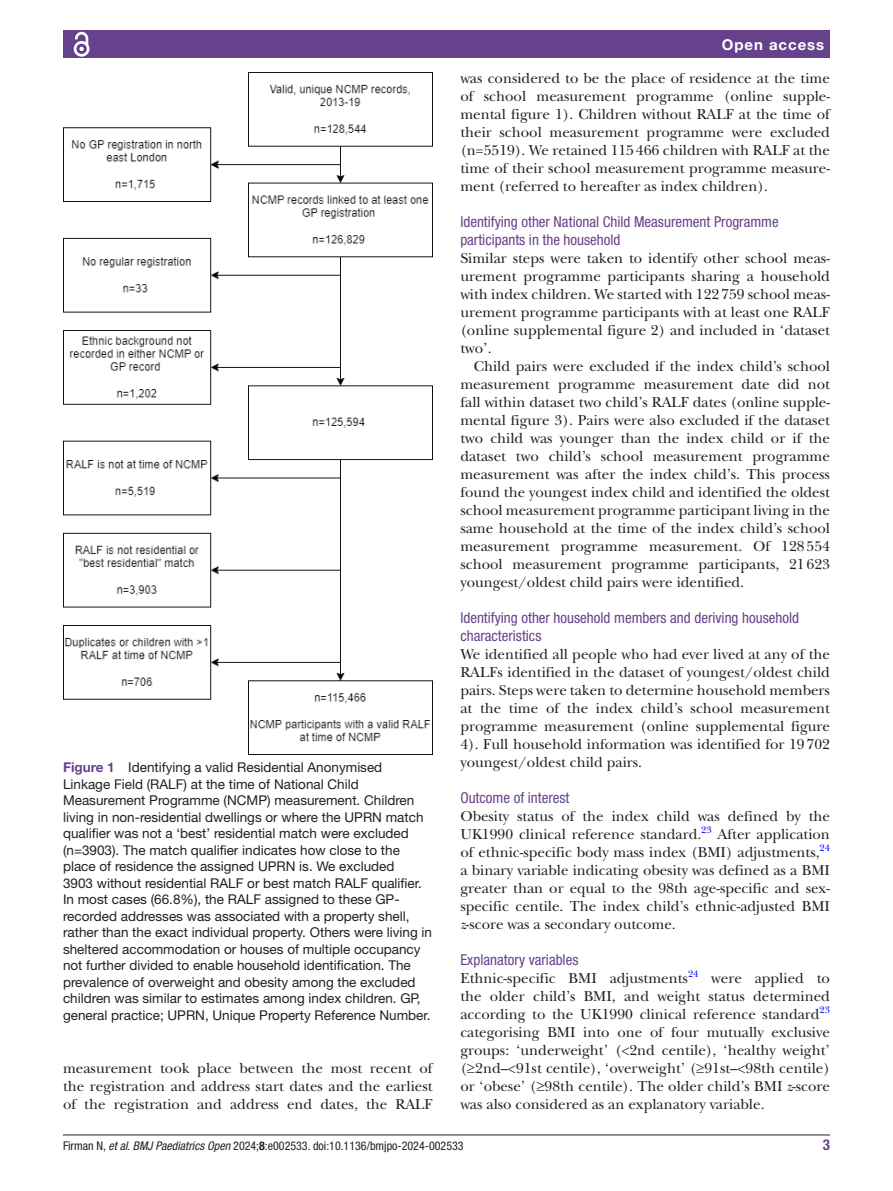
<style>
.page{position:relative;width:893px;height:1191px;background:#fff}
.page>*{position:absolute;margin:0;border:0;box-sizing:border-box;transform-origin:0 0}
.t1{font:15px/18px "New Baskerville";color:#231f20;text-align:justify}
.t2{font:condensed 15px/18px "Helvetica Neue LT Std";color:#66428c}
.t3{font:700 15px "Helvetica Neue LT Std";letter-spacing:.065em;color:#fff}
.t4{font:700 condensed 15px "Helvetica Neue LT Std";color:#66428c}
.t5{font:13.5px/16.5px "Helvetica Neue LT Std";color:#231f20}
.t6{font:condensed 12px "Helvetica Neue LT Std";color:#231f20}
.t7{font:9.9px "New Baskerville";color:#00f}
.s1{font-weight:700;color:#66428c}
.s2{font-style:italic}
.s3{font-weight:700}
</style>
<div class="page">
<hr style="left:63px;top:1134px;width:767px;height:1px;background:#231f20">
<div style="left:63px;top:31px;width:767px;height:27px;background:#66428c"></div>
<svg style="left:73px;top:31px;width:17px;height:26px"></svg>
<img style="left:63px;top:73px;width:370px;height:681px">
<p class="t5" style="left:63px;top:759px;width:371px"><span class="s1">Figure 1</span> Identifying a valid Residential Anonymised Linkage Field (RALF) at the time of National Child Measurement Programme (NCMP) measurement. Children living in non-residential dwellings or where the UPRN match qualifier was not a ‘best’ residential match were excluded (n=3903). The match qualifier indicates how close to the place of residence the assigned UPRN is. We excluded<br>3903 without residential RALF or best match RALF qualifier.<br>In most cases (66.8%), the RALF assigned to these GP&shy;recorded addresses was associated with a property shell, rather than the exact individual property. Others were living in sheltered accommodation or houses of multiple occupancy not further divided to enable household identification. The prevalence of overweight and obesity among the excluded children was similar to estimates among index children. GP, general practice; UPRN, Unique Property Reference Number.</p>
<p class="t1" style="left:63px;top:1059px;width:371px">measurement took place between the most recent of the registration and address start dates and the earliest of the registration and address end dates, the RALF</p>
<p class="t3" style="left:722px;top:35px;width:104px">Open access</p>
<p class="t1" style="left:460px;top:69px;width:371px">was considered to be the place of residence at the time of school measurement programme (online supple&shy;mental figure 1). Children without RALF at the time of their school measurement programme were excluded (n=5519). We retained 115466 children with RALF at the time of their school measurement programme measure&shy;ment (referred to hereafter as index children).</p>
<p class="t2" style="left:460px;top:213px;width:320px">Identifying other National Child Measurement Programme participants in the household</p>
<p class="t1" style="left:460px;top:249px;width:371px">Similar steps were taken to identify other school meas&shy;urement programme participants sharing a household with index children. We started with 122759 school meas&shy;urement programme participants with at least one RALF (online supplemental figure 2) and included in ‘dataset two’.</p>
<p class="t1" style="left:460px;top:357px;width:371px;text-indent:14px">Child pairs were excluded if the index child’s school measurement programme measurement date did not fall within dataset two child’s RALF dates (online supple&shy;mental figure 3). Pairs were also excluded if the dataset two child was younger than the index child or if the dataset two child’s school measurement programme measurement was after the index child’s. This process found the youngest index child and identified the oldest school measurement programme participant living in the same household at the time of the index child’s school measurement programme measurement. Of 128554 school measurement programme participants, 21623 youngest/oldest child pairs were identified.</p>
<p class="t2" style="left:460px;top:609px;width:340px">Identifying other household members and deriving household characteristics</p>
<p class="t1" style="left:460px;top:645px;width:371px">We identified all people who had ever lived at any of the RALFs identified in the dataset of youngest/oldest child pairs. Steps were taken to determine household members at the time of the index child’s school measurement programme measurement (online supplemental figure 4). Full household information was identified for 19702 youngest/oldest child pairs.</p>
<p class="t2" style="left:460px;top:789px;width:111px">Outcome of interest</p>
<p class="t1" style="left:460px;top:807px;width:371px">Obesity status of the index child was defined by the<br>UK1990 clinical reference standard.</p>
<p class="t7" style="left:701px;top:823px;width:12px">23</p>
<p class="t1" style="left:460px;top:825px;width:371px;text-indent:257px">After application of ethnic-specific body mass index (BMI) adjustments,</p>
<p class="t7" style="left:820px;top:841px;width:12px">24</p>
<p class="t1" style="left:460px;top:861px;width:371px">a binary variable indicating obesity was defined as a BMI greater than or equal to the 98th age-specific and sex&shy;specific centile. The index child’s ethnic-adjusted BMI <span class="s2">z</span>-score was a secondary outcome.</p>
<p class="t2" style="left:460px;top:951px;width:120px">Explanatory variables</p>
<p class="t1" style="left:460px;top:969px;width:229px">Ethnic-specific BMI adjustments</p>
<p class="t7" style="left:688px;top:967px;width:12px">24</p>
<p class="t1" style="left:460px;top:969px;width:371px;text-indent:251px">were applied to the older child’s BMI, and weight status determined according to the UK1990 clinical reference standard</p>
<p class="t7" style="left:820px;top:1003px;width:12px">23</p>
<p class="t1" style="left:460px;top:1023px;width:371px">categorising BMI into one of four mutually exclusive groups: ‘underweight’ (&lt;2nd centile), ‘healthy weight’ (≥2nd–&lt;91st centile), ‘overweight’ (≥91st–&lt;98th centile) or ‘obese’ (≥98th centile). The older child’s BMI <span class="s2">z</span>-score was also considered as an explanatory variable.</p>
<p class="t6" style="left:63px;top:1138px;width:402px">Firman N, <span class="s2">et al</span>. <span class="s2">BMJ Paediatrics Open</span> 2024;<span class="s3">8</span>:e002533. doi:10.1136/bmjpo-2024-002533</p>
<p class="t4" style="left:823px;top:1135px;width:9px">3</p>
</div>
